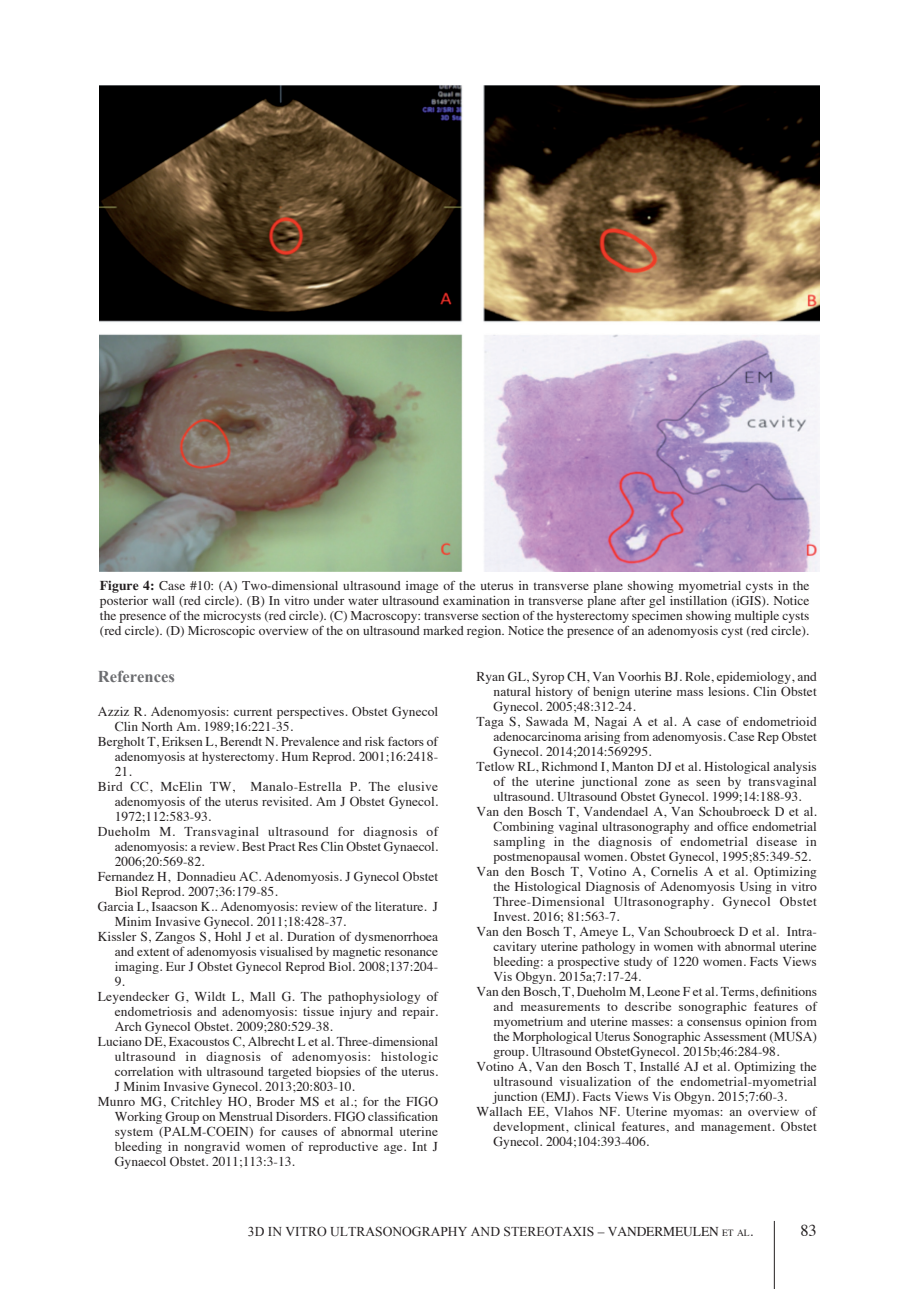
<style>
.page{position:relative;width:919px;height:1289px;background:#fff}
.page>*{position:absolute;margin:0;border:0;box-sizing:border-box;transform-origin:0 0}
.t1{font:700 16.5px "Times New Roman";color:#6c6d70}
.t2{font:16.5px "Times";color:#231f20}
.t3{font:13.5px/15px "Times";color:#231f20;text-align:justify}
.t4{font:13.5px/15px "Times LT Std";color:#231f20;text-align:justify}
.t5{font:13.5px "Times";letter-spacing:.02em;color:#231f20}
.t6{font:13.5px "Times";letter-spacing:.03em;color:#231f20}
.t7{font:13.5px "Times";letter-spacing:.025em;color:#231f20}
.t8{font:13.5px "Times";letter-spacing:.035em;color:#231f20}
.t9{font:13.5px "Times New Roman";color:#231f20}
.s1{font-weight:700}
.s2{font-family:"Times New Roman"}
.s3{font-style:inherit}
.s4{font-size:9.45px}
</style>
<div class="page">
<hr style="left:773px;top:1220px;width:1px;height:68px;background:#231f20">
<img style="left:100px;top:85px;width:718px;height:486px">
<p class="t4" style="left:100px;top:578px;width:711px"><span class="s1">Figure 4:</span> Case #10: (A) Two-dimensional ultrasound image of the uterus in transverse plane showing myometrial cysts in the posterior wall (red circle). (B) In vitro under water ultrasound examination in transverse plane after gel instillation (iGIS). Notice the presence of the microcysts (red circle). (C) Macroscopy: transverse section of the hysterectomy specimen showing multiple cysts (red circle). (D) Microscopic overview of the on ultrasound marked region. Notice the presence of an adenomyosis cyst (red circle).</p>
<p class="t1" style="left:98px;top:664px;width:78px">References</p>
<p class="t3" style="left:98px;top:703px;width:342px">Azziz R. Adenomyosis: current perspectives. Obstet Gynecol</p>
<p class="t3" style="left:115px;top:718px;width:180px">Clin North Am. 1989;16:221-35.</p>
<p class="t3" style="left:98px;top:733px;width:342px">Bergholt T, Eriksen L, Berendt N. Prevalence and risk factors of</p>
<p class="t3" style="left:115px;top:748px;width:325px">adenomyosis at hysterectomy. Hum Reprod. 2001;16:2418-</p>
<p class="t3" style="left:115px;top:763px;width:18px">21.</p>
<p class="t7" style="left:98px;top:774px;width:342px">Bird CC, McElin TW, Manalo-Estrella P. The elusive</p>
<p class="t3" style="left:115px;top:793px;width:325px">adenomyosis of the uterus revisited. Am J Obstet Gynecol.</p>
<p class="t3" style="left:115px;top:808px;width:98px">1972;112:583-93.</p>
<p class="t6" style="left:98px;top:819px;width:342px">Dueholm M. Transvaginal ultrasound for diagnosis of</p>
<p class="t3" style="left:115px;top:838px;width:325px">adenomyosis: a review. Best Pract Res Clin Obstet Gynaecol.</p>
<p class="t3" style="left:115px;top:853px;width:91px">2006;20:569-82.</p>
<p class="t3" style="left:98px;top:868px;width:342px">Fernandez H, Donnadieu AC. Adenomyosis. J Gynecol Obstet</p>
<p class="t3" style="left:115px;top:883px;width:164px">Biol Reprod. 2007;36:179-85.</p>
<p class="t3" style="left:98px;top:898px;width:342px">Garcia L, Isaacson K.. Adenomyosis: review of the literature. J</p>
<p class="t3" style="left:115px;top:913px;width:233px">Minim Invasive Gynecol. 2011;18:428-37.</p>
<p class="t3" style="left:98px;top:928px;width:342px">Kissler S, Zangos S, Hohl J et al. Duration of dysmenorrhoea</p>
<p class="t3" style="left:115px;top:943px;width:325px">and extent of adenomyosis visualised by magnetic resonance</p>
<p class="t3" style="left:115px;top:958px;width:325px">imaging. Eur J Obstet Gynecol Reprod Biol. 2008;137:204-</p>
<p class="t3" style="left:115px;top:973px;width:12px">9.</p>
<p class="t3" style="left:98px;top:988px;width:342px">Leyendecker G, Wildt L, Mall G. The pathophysiology of</p>
<p class="t3" style="left:115px;top:1003px;width:325px">endometriosis and adenomyosis: tissue injury and repair.</p>
<p class="t3" style="left:115px;top:1018px;width:219px">Arch Gynecol Obstet. 2009;280:529-38.</p>
<p class="t3" style="left:98px;top:1033px;width:342px">Luciano DE , Exacoustos C, Albrecht L et al. Three-dimensional</p>
<p class="t8" style="left:115px;top:1044px;width:325px">ultrasound in diagnosis of adenomyosis: histologic</p>
<p class="t3" style="left:115px;top:1063px;width:325px">correlation with ultrasound targeted biopsies of the uterus.</p>
<p class="t3" style="left:115px;top:1078px;width:241px">J Minim Invasive Gynecol. 2013;20:803-10.</p>
<p class="t3" style="left:98px;top:1093px;width:342px">Munro MG, Critchley HO, Broder MS et al.; for the FIGO</p>
<p class="t3" style="left:115px;top:1108px;width:325px">Working Group on Menstrual Disorders. FIGO classification</p>
<p class="t3" style="left:115px;top:1123px;width:68px">system (PALM</p>
<p class="t3" style="left:115px;top:1123px;width:325px;text-indent:87px">-COEIN) for causes of abnormal uterine bleeding in nongravid women of reproductive age. Int J Gynaecol Obstet. 2011;113:3-13.</p>
<p class="t3" style="left:476px;top:667px;width:342px">Ryan GL, Syrop CH, Van Voorhis BJ. Role, epidemiology, and</p>
<p class="t3" style="left:493px;top:682px;width:325px">natural history of benign uterine mass lesions. Clin Obstet</p>
<p class="t3" style="left:493px;top:697px;width:144px">Gynecol. 2005;48:312-24.</p>
<p class="t3" style="left:476px;top:712px;width:342px">Taga S, Sawada M, Nagai A et al. A case of endometrioid</p>
<p class="t3" style="left:493px;top:727px;width:325px">adenocarcinoma arising from adenomyosis. Case Rep Obstet</p>
<p class="t3" style="left:493px;top:742px;width:159px">Gynecol. 2014;2014:569295.</p>
<p class="t3" style="left:476px;top:757px;width:342px">Tetlow RL , Richmond I, Manton DJ et al. Histological analysis</p>
<p class="t5" style="left:493px;top:768px;width:325px">of the uterine junctional zone as seen by transvaginal</p>
<p class="t3" style="left:493px;top:787px;width:309px">ultrasound. Ultrasound Obstet Gynecol. 1999;14:188-93.</p>
<p class="t3" style="left:476px;top:802px;width:342px">Van den Bosch T, Vandendael A, Van Schoubroeck D et al.</p>
<p class="t3" style="left:493px;top:817px;width:325px">Combining vaginal ultrasonography and office endometrial</p>
<p class="t7" style="left:493px;top:828px;width:325px">sampling in the diagnosis of endometrial disease in</p>
<p class="t3" style="left:493px;top:847px;width:319px">postmenopausal women. Obstet Gynecol, 1995;85:349-52.</p>
<p class="t3" style="left:476px;top:862px;width:342px">Van den Bosch T, Votino A, Cornelis A et al. Optimizing</p>
<p class="t3" style="left:493px;top:877px;width:325px">the Histological Diagnosis of Adenomyosis Using in vitro</p>
<p class="t6" style="left:493px;top:888px;width:325px">Three-Dimensional Ultrasonography. Gynecol Obstet</p>
<p class="t3" style="left:493px;top:907px;width:127px">Invest. 2016; 81:563-7.</p>
<p class="t3" style="left:476px;top:922px;width:342px">Van den Bosch T, Ameye L, Van Schoubroeck D et al. Intra-</p>
<p class="t3" style="left:493px;top:937px;width:325px">cavitary uterine pathology in women with abnormal uterine</p>
<p class="t3" style="left:493px;top:952px;width:325px">bleeding: a prospective study of 1220 women. Facts Views</p>
<p class="t3" style="left:493px;top:967px;width:149px">Vis Obgyn. 2015a;7:17-24.</p>
<p class="t3" style="left:476px;top:982px;width:342px">Van den Bosch, T, Dueholm M, Leone F et al. Terms, definitions</p>
<p class="t5" style="left:493px;top:993px;width:325px">and measurements to describe sonographic features of</p>
<p class="t3" style="left:493px;top:1012px;width:325px">myometrium and uterine masses: a consensus opinion from</p>
<p class="t3" style="left:493px;top:1027px;width:325px">the Morphological Uterus Sonographic Assessment (MUSA)</p>
<p class="t3" style="left:493px;top:1042px;width:287px">group. Ultrasound ObstetGynecol. 2015b;46:284-98.</p>
<p class="t3" style="left:476px;top:1057px;width:342px">Votino A, Van den Bosch T, Installé AJ et al. Optimizing the</p>
<p class="t5" style="left:493px;top:1068px;width:325px">ultrasound visualization of the endometrial-myometrial</p>
<p class="t3" style="left:493px;top:1087px;width:295px">junction (EMJ). Facts Views Vis Obgyn. 2015;7:60-3.</p>
<p class="t3" style="left:476px;top:1102px;width:341px">Wallach EE , Vlahos NF. Uterine myomas: an overview of</p>
<p class="t3" style="left:493px;top:1117px;width:325px">development, clinical features, and management. Obstet</p>
<p class="t3" style="left:493px;top:1132px;width:157px">Gynecol. 2004;104:393-406.</p>
<p class="t9" style="left:248px;top:1222px;width:47px">3D IN VITRO</p>
<p class="t9" style="left:330px;top:1222px;width:11px">ULTRASONOGRAPH</p>
<p class="t9" style="left:457px;top:1222px;width:24px">Y AND</p>
<p class="t9" style="left:503px;top:1222px;width:10px">STEREOTA</p>
<p class="t3" style="left:572px;top:1223px;width:182px"><span class="s2">XIS</span> <span class="s3">–</span> Vandermeulen <span class="s4">et al</span><span class="s3">.</span></p>
<p class="t2" style="left:800px;top:1215px;width:18px">83</p>
</div>
